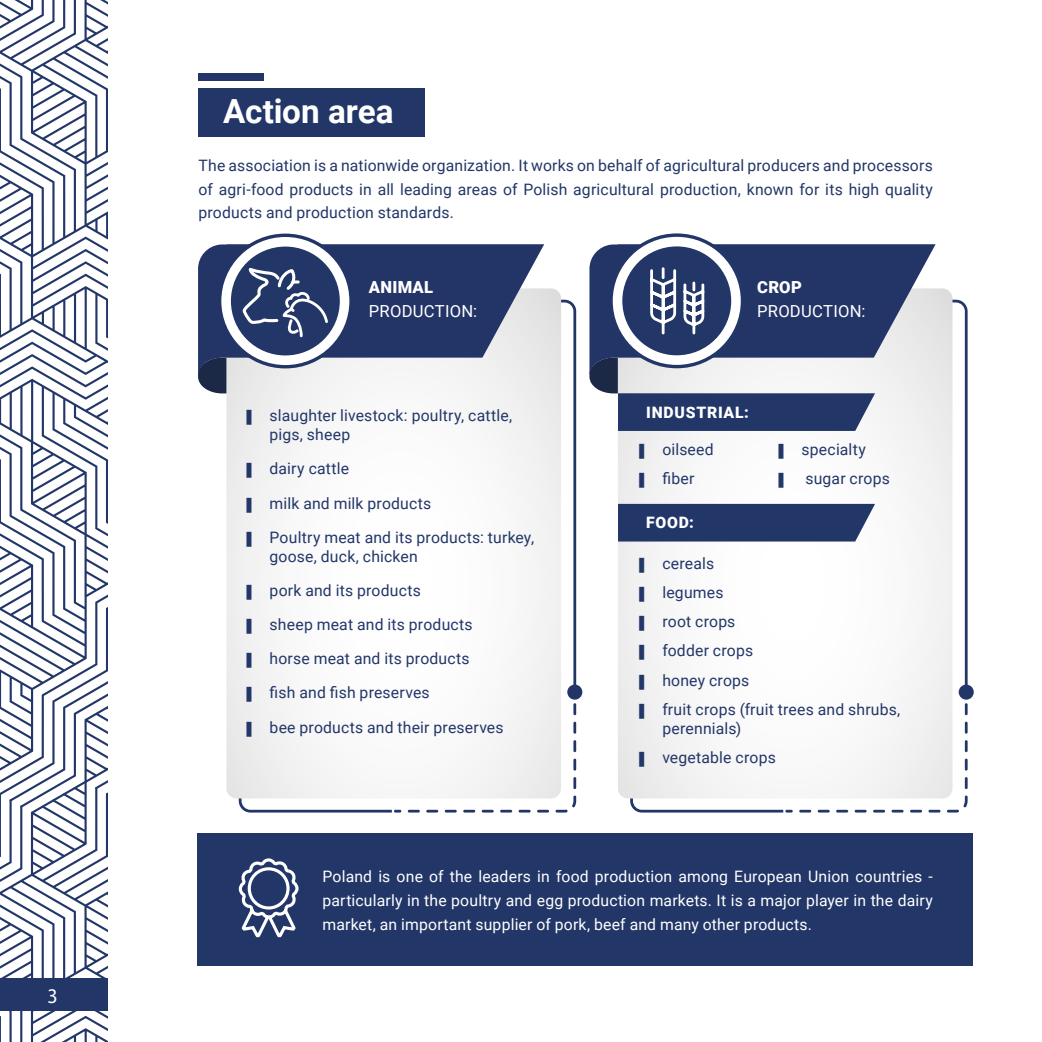
<style>
.page{position:relative;width:1042px;height:1042px;background:#fff}
.page>*{position:absolute;margin:0;border:0;box-sizing:border-box;transform-origin:0 0}
.t1{font:700 33.25px "Roboto";letter-spacing:-.005em;color:#fff}
.t2{font:21px "Myriad Pro";color:#fff;scale:.95 1}
.t3{font:16.62px "Roboto";letter-spacing:.015em;color:#fff}
.t4{font:900 16.62px "Roboto";letter-spacing:.015em;color:#fff}
.t5{font:15.75px/29.2px "Roboto";letter-spacing:.01em;color:#223668}
.t6{font:15.75px/23.6px "Roboto";letter-spacing:.015em;color:#fff;text-align:justify}
.t7{font:900 15.75px "Roboto";letter-spacing:.05em;color:#fff}
.s1{font-family:"Impact";font-size:12.25px}
</style>
<div class="page">
<svg style="left:0;top:0;width:108px;height:780px"></svg>
<svg style="left:0;top:780px;width:108px;height:262px"></svg>
<div style="left:0;top:978px;width:108px;height:33px;background:#223668"></div>
<svg style="left:630px;top:300px;width:337px;height:512px"></svg>
<svg style="left:799px;top:703px;width:168px;height:109px"></svg>
<svg style="left:785px;top:810px;width:8px;height:2px"></svg>
<div style="left:958px;top:684px;width:16px;height:15px;background:#223668;border-radius:50%"></div>
<svg style="left:618px;top:288px;width:334px;height:510px"></svg>
<svg style="left:589px;top:244px;width:346px;height:133px;background:#46557e"></svg>
<svg style="left:611px;top:235px;width:131px;height:132px"></svg>
<div style="left:622px;top:246px;width:109px;height:109px;background:#223668;border-radius:50%"></div>
<div style="left:609px;top:233px;width:135px;height:135px;border:3px solid #223668;border-radius:50%"></div>
<svg style="left:650px;top:267px;width:55px;height:68px"></svg>
<svg style="left:239px;top:300px;width:337px;height:512px"></svg>
<svg style="left:408px;top:703px;width:168px;height:109px"></svg>
<svg style="left:394px;top:810px;width:7px;height:2px"></svg>
<div style="left:567px;top:684px;width:15px;height:15px;background:#233567;border-radius:50%"></div>
<svg style="left:226px;top:288px;width:335px;height:510px"></svg>
<svg style="left:198px;top:377px;width:28px;height:16px"></svg>
<svg style="left:198px;top:244px;width:346px;height:133px;background:#5c698d"></svg>
<svg style="left:220px;top:235px;width:131px;height:132px"></svg>
<div style="left:231px;top:247px;width:109px;height:108px;background:#223668;border-radius:50%"></div>
<svg style="left:241px;top:265px;width:89px;height:74px"></svg>
<div style="left:218px;top:234px;width:135px;height:134px;border:3px solid #233567;border-radius:50%"></div>
<svg style="left:589px;top:358px;width:286px;height:73px"></svg>
<div style="left:618px;top:504px;width:257px;height:37px;background:#223668"></div>
<div style="left:197px;top:833px;width:776px;height:132px;background:#223668"></div>
<svg style="left:237px;top:856px;width:63px;height:104px"></svg>
<div style="left:198px;top:88px;width:227px;height:48px;background:#223668"></div>
<div style="left:198px;top:73px;width:66px;height:7px;background:#223668"></div>
<h2 class="t2" style="left:48px;top:982px;width:12px">3</h2>
<h1 class="t1" style="left:223px;top:88px;width:172px">Action area</h1>
<p class="t5" style="left:198px;top:153px;width:736px;line-height:23.6px;text-align:justify">The association is a nationwide organization. It works on behalf of agricultural producers and processors of agri-food products in all leading areas of Polish agricultural production, known for its high quality products and production standards.</p>
<p class="t4" style="left:369px;top:275px;width:66px">ANIMAL</p>
<p class="t3" style="left:369px;top:299px;width:110px">PRODUCTION:</p>
<p class="t5" style="left:270px;top:405px;width:244px;line-height:19.2px;text-indent:-23px"><span class="s1">▌</span> slaughter livestock: poultry, cattle, pigs, sheep</p>
<p class="t5" style="left:247px;top:451px;width:289px;line-height:34.1px"><span class="s1">▌</span> dairy cattle<br><span class="s1">▌</span> milk and milk products<br><span class="s1">▌</span> Poultry meat and its products: turkey,</p>
<p class="t5" style="left:247px;top:539px;width:258px;line-height:34.1px;text-indent:23px">goose, duck, chicken<br><span class="s1">▌</span> pork and its products<br><span class="s1">▌</span> sheep meat and its products<br><span class="s1">▌</span> horse meat and its products<br><span class="s1">▌</span> fish and fish preserves<br><span class="s1">▌</span> bee products and their preserves</p>
<p class="t4" style="left:757px;top:275px;width:46px">CROP</p>
<p class="t3" style="left:757px;top:299px;width:110px">PRODUCTION:</p>
<p class="t7" style="left:646px;top:401px;width:104px">INDUSTRIAL:</p>
<p class="t5" style="left:639px;top:434px;width:76px"><span class="s1">▌</span> oilseed <span class="s1">▌</span> fiber</p>
<p class="t7" style="left:646px;top:512px;width:49px">FOOD:</p>
<p class="t5" style="left:779px;top:434px;width:113px"><span class="s1">▌</span> specialty<br><span class="s1">▌</span> sugar crops</p>
<p class="t5" style="left:639px;top:548px;width:262px"><span class="s1">▌</span> cereals<br><span class="s1">▌</span> legumes<br><span class="s1">▌</span> root crops<br><span class="s1">▌</span> fodder crops<br><span class="s1">▌</span> honey crops<br><span class="s1">▌</span> fruit crops (fruit trees and shrubs,</p>
<p class="t5" style="left:639px;top:713px;width:138px;text-indent:23px">perennials)<br><span class="s1">▌</span> vegetable crops</p>
<p class="t6" style="left:323px;top:864px;width:612px">Poland is one of the leaders in food production among European Union countries - particularly in the poultry and egg production markets. It is a major player in the dairy market, an important supplier of pork, beef and many other products.</p>
</div>
